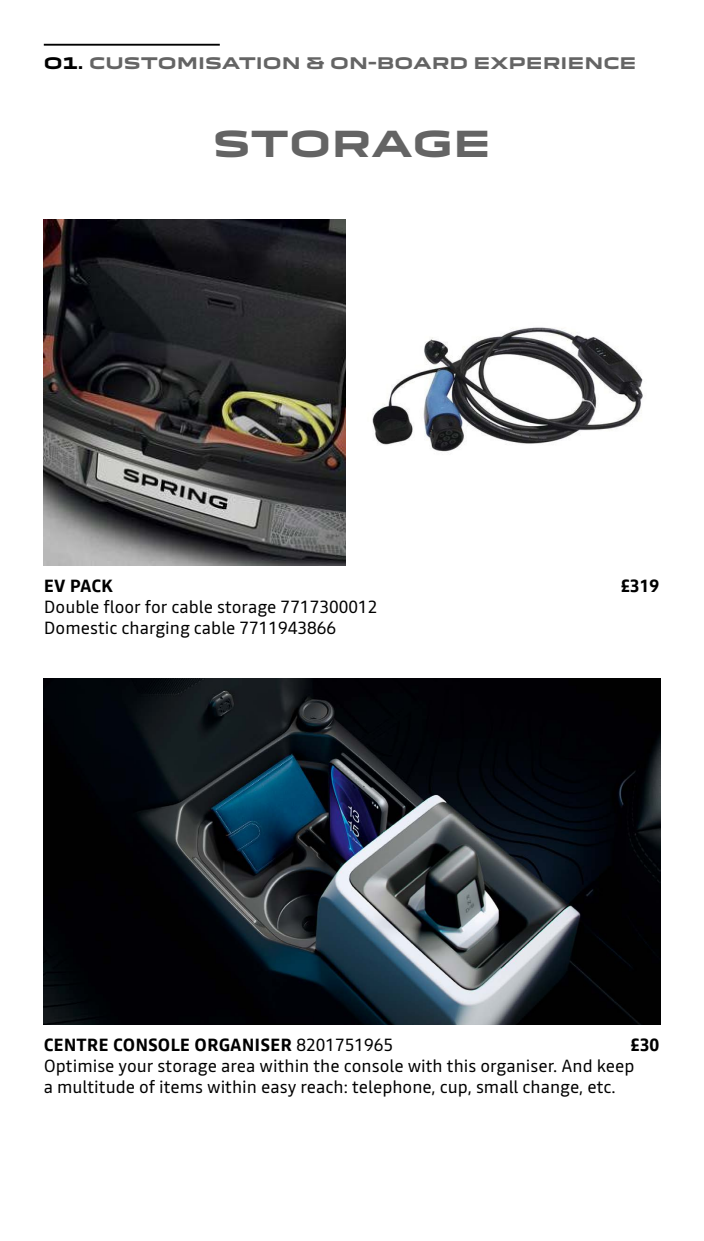
<style>
.page{position:relative;width:704px;height:1241px;background:#fff}
.page>*{position:absolute;margin:0;border:0;box-sizing:border-box;transform-origin:0 0}
.t1{font:700 35px "Dacia Block Extended";color:#646464}
.t2{font:17.5px/20.6px "Read";color:#000}
.t3{font:700 17.5px "Read";color:#000}
.t4{font:700 15.62px "Dacia Block Extended";color:#646464}
.s1{color:#000}
.s2{font-weight:400}
</style>
<div class="page">
<img style="left:44px;top:678px;width:615px;height:346px">
<hr style="left:44px;top:44px;width:176px;height:2px;background:#000">
<img style="left:44px;top:220px;width:301px;height:345px">
<img style="left:372px;top:327px;width:271px;height:125px">
<p class="t4" style="left:44px;top:54px;width:593px"><span class="s1">O1.</span> CUSTOMISATION &amp; ON-BOARD EXPERIENCE</p>
<h1 class="t1" style="left:213px;top:125px;width:279px">STORAGE</h1>
<p class="t3" style="left:44px;top:574px;width:71px">EV PACK</p>
<p class="t3" style="left:620px;top:574px;width:40px">£319</p>
<p class="t2" style="left:44px;top:596px;width:335px">Double floor for cable storage 7717300012<br>Domestic charging cable 7711943866</p>
<p class="t3" style="left:44px;top:1032px;width:351px">CENTRE CONSOLE ORGANISER <span class="s2">8201751965</span></p>
<p class="t3" style="left:630px;top:1032px;width:30px">£30</p>
<p class="t2" style="left:44px;top:1055px;width:592px">Optimise your storage area within the console with this organiser. And keep a multitude of items within easy reach: telephone, cup, small change, etc.</p>
</div>
